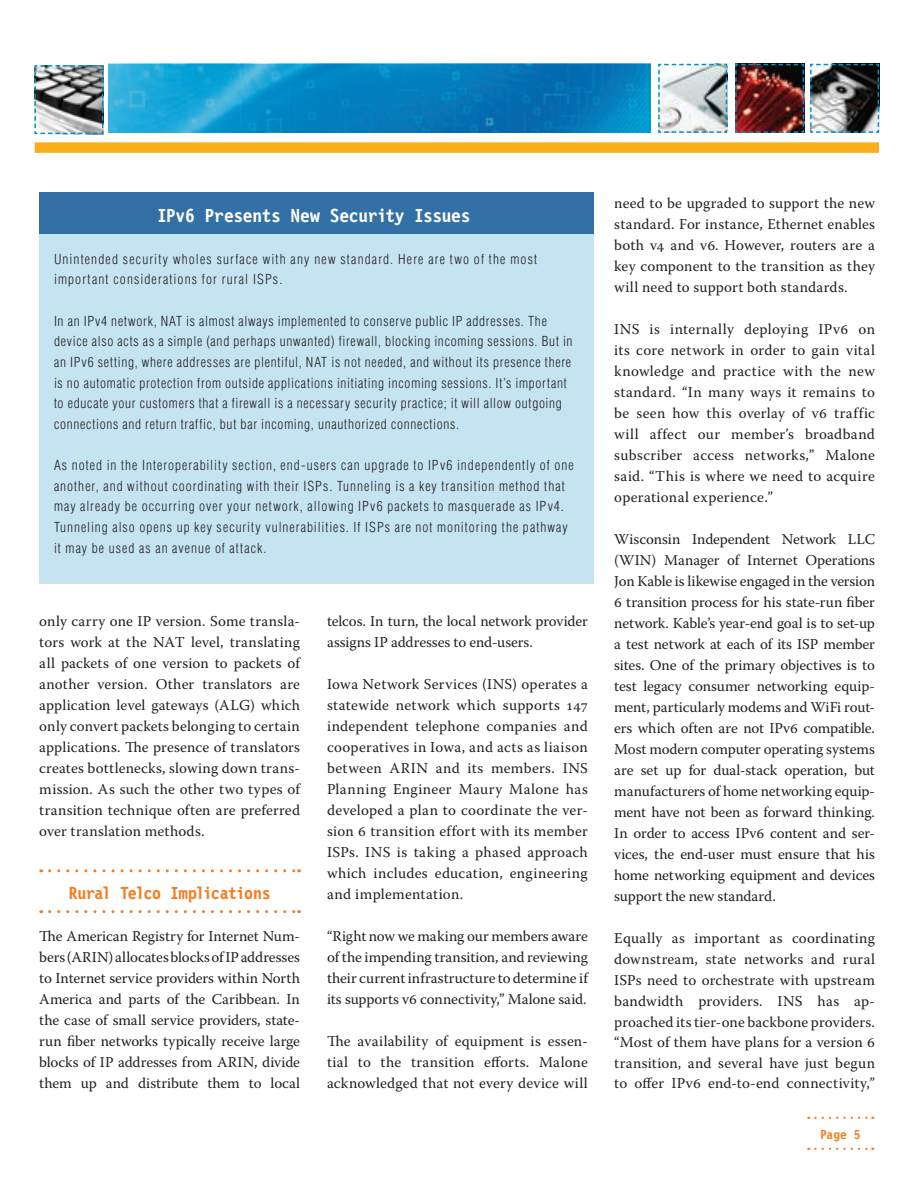
<style>
.page{position:relative;width:918px;height:1188px;background:#fff}
.page>*{position:absolute;margin:0;border:0;box-sizing:border-box;transform-origin:0 0}
.t1{font:700 19.5px "Letter Gothic 12 Pitch BT";letter-spacing:-.02em;color:#fff}
.t2{font:700 18px "Letter Gothic 12 Pitch BT";letter-spacing:-.04em;color:#f47d21}
.t3{font:15px/21px "Warnock Pro";letter-spacing:.01em;color:#231f20;text-align:justify}
.t4{font:300 condensed 13.5px/20.5px "Helvetica";letter-spacing:.065em;color:#231f20}
.t5{font:300 condensed 13.5px/20.7px "Helvetica";letter-spacing:.085em;color:#231f20}
.t6{font:700 13.5px "Letter Gothic 12 Pitch BT";color:#f47d21}
</style>
<div class="page">
<img style="left:109px;top:64px;width:542px;height:69px">
<svg style="left:34px;top:65px;width:70px;height:70px;background:#8c9395"></svg>
<svg style="left:658px;top:63px;width:70px;height:70px"></svg>
<img style="left:735px;top:63px;width:145px;height:70px">
<div style="left:35px;top:142px;width:844px;height:11px;background:#faaf18"></div>
<svg style="left:815px;top:1117px;width:58px;height:2px"></svg>
<svg style="left:815px;top:1148px;width:58px;height:2px"></svg>
<svg style="left:50px;top:869px;width:250px;height:3px"></svg>
<svg style="left:50px;top:910px;width:250px;height:3px"></svg>
<div style="left:39px;top:216px;width:555px;height:368px;background:#c5e4f1"></div>
<div style="left:39px;top:192px;width:555px;height:41px;background:#3370a5"></div>
<h1 class="t1" style="left:157px;top:204px;width:315px">IPv6 Presents New Security Issues</h1>
<p class="t3" style="left:614px;top:192px;width:262px">need to be upgraded to support the new standard. For instance, Ethernet enables both v4 and v6. However, routers are a key component to the transition as they will need to support both standards.</p>
<p class="t3" style="left:614px;top:318px;width:262px">INS is internally deploying IPv6 on its core network in order to gain vital knowledge and practice with the new standard. “In many ways it remains to be seen how this overlay of v6 traffic will affect our member’s broadband subscriber access networks,” Malone said. “This is where we need to acquire operational experience.”</p>
<p class="t3" style="left:614px;top:528px;width:262px">Wisconsin Independent Network LLC (WIN) Manager of Internet Operations Jon Kable is likewise engaged in the version 6 transition process for his state-run fiber network. Kable’s year-end goal is to set-up a test network at each of its ISP member sites. One of the primary objectives is to test legacy consumer networking equip&shy;ment, particularly modems and WiFi rout&shy;ers which often are not IPv6 compatible.<br>Most modern computer operating systems are set up for dual-stack operation, but manufacturers of home networking equip&shy;ment have not been as forward thinking.<br>In order to access IPv6 content and ser&shy;vices, the end-user must ensure that his home networking equipment and devices support the new standard.</p>
<p class="t3" style="left:614px;top:927px;width:262px">Equally as important as coordinating downstream, state networks and rural ISPs need to orchestrate with upstream bandwidth providers. INS has ap&shy;proached its tier-one backbone providers. “Most of them have plans for a version 6 transition, and several have just begun to offer IPv6 end-to-end connectivity,”</p>
<p class="t5" style="left:54px;top:248px;width:485px">Unintended security wholes surface with any new standard. Here are two of the most important considerations for rural ISPs.</p>
<p class="t4" style="left:54px;top:310px;width:520px">In an IPv4 network, NAT is almost always implemented to conserve public IP addresses. The device also acts as a simple (and perhaps unwanted) firewall, blocking incoming sessions. But in an IPv6 setting, where addresses are plentiful, NAT is not needed, and without its presence there is no automatic protection from outside applications initiating incoming sessions. It’s important to educate your customers that a firewall is a necessary security practice; it will allow outgoing connections and return traffic, but bar incoming, unauthorized connections.</p>
<p class="t4" style="left:54px;top:455px;width:521px">As noted in the Interoperability section, end-users can upgrade to IPv6 independently of one another, and without coordinating with their ISPs. Tunneling is a key transition method that may already be occurring over your network, allowing IPv6 packets to masquerade as IPv4.<br>Tunneling also opens up key security vulnerabilities. If ISPs are not monitoring the pathway it may be used as an avenue of attack.</p>
<p class="t3" style="left:39px;top:610px;width:262px">only carry one IP version. Some transla&shy;tors work at the NAT level, translating all packets of one version to packets of another version. Other translators are application level gateways (ALG) which only convert packets belonging to certain applications. The presence of translators creates bottlenecks, slowing down trans&shy;mission. As such the other two types of transition technique often are preferred over translation methods.</p>
<p class="t3" style="left:327px;top:610px;width:262px">telcos. In turn, the local network provider assigns IP addresses to end-users.</p>
<p class="t3" style="left:327px;top:673px;width:262px">Iowa Network Services (INS) operates a statewide network which supports 147 independent telephone companies and cooperatives in Iowa, and acts as liaison between ARIN and its members. INS Planning Engineer Maury Malone has developed a plan to coordinate the ver&shy;sion 6 transition effort with its member ISPs. INS is taking a phased approach which includes education, engineering and implementation.</p>
<p class="t3" style="left:327px;top:925px;width:262px">“Right now we making our members aware of the impending transition, and reviewing their current infrastructure to determine if its supports v6 connectivity,” Malone said.</p>
<p class="t3" style="left:327px;top:1030px;width:262px">The availability of equipment is essen&shy;tial to the transition efforts. Malone acknowledged that not every device will</p>
<p class="t2" style="left:69px;top:883px;width:204px">Rural Telco Implications</p>
<p class="t3" style="left:39px;top:926px;width:262px">The American Registry for Internet Num&shy;bers (ARIN) allocates blocks of IP addresses to Internet service providers within North America and parts of the Caribbean. In the case of small service providers, state&shy;run fiber networks typically receive large blocks of IP addresses from ARIN, divide them up and distribute them to local</p>
<p class="t6" style="left:820px;top:1127px;width:28px">Page</p>
</div>
